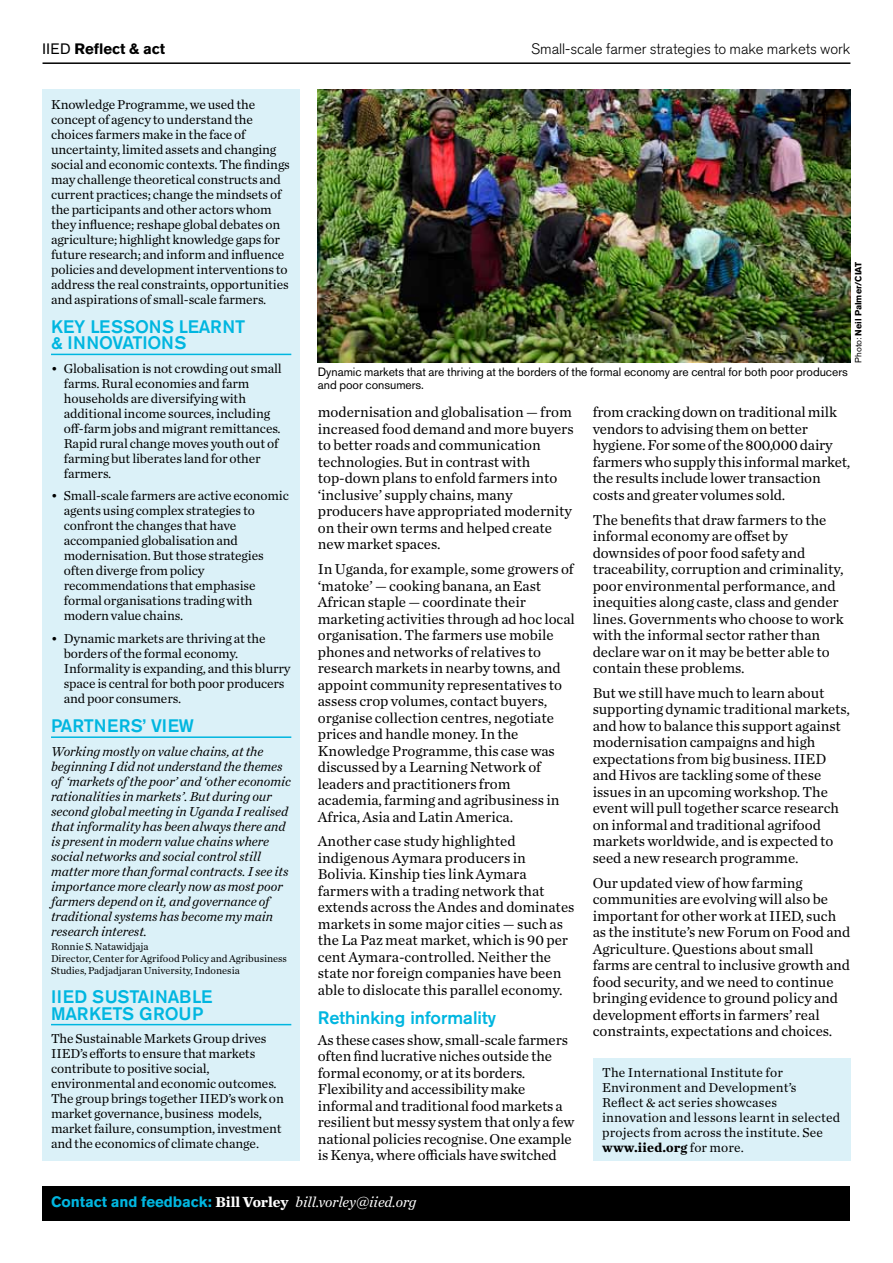
<style>
.page{position:relative;width:893px;height:1263px;background:#fff}
.page>*{position:absolute;margin:0;border:0;box-sizing:border-box;transform-origin:0 0}
.t1{font:500 18px/16.5px "Akzidenz Grotesk BE";color:#00b6e0}
.t2{font:500 18px/16.5px "Akzidenz Grotesk BE";letter-spacing:.03em;color:#00b6e0}
.t3{font:15px/16.5px "Chronicle Text G1";letter-spacing:-.005em;color:#000}
.t4{font:italic 15px "Chronicle Text G1";letter-spacing:-.005em;color:#fff}
.t5{font:300 15px "Akzidenz Grotesk BE";letter-spacing:-.005em;color:#000}
.t6{font:700 15px "Akzidenz Grotesk BE";letter-spacing:-.005em;color:#000}
.t7{font:13.5px/15px "Chronicle Text G1";letter-spacing:-.01em;color:#000}
.t8{font:italic 13.5px/15px "Chronicle Text G1";letter-spacing:-.005em;color:#000}
.t9{font:13.5px/15px "Chronicle Text G1";letter-spacing:.01em;color:#000}
.t10{font:12px/13.5px "Akzidenz Grotesk BE";letter-spacing:-.005em;color:#000}
.t11{font:10.5px/12px "Chronicle Text G1";letter-spacing:-.005em;color:#000}
.t12{font:700 9px "Akzidenz Grotesk BE";letter-spacing:-.005em;color:#000}
.s1{font-weight:400}
.s2{font-weight:700}
.s3{font-family:"Akzidenz Grotesk BE";font-weight:700;font-style:normal;color:#00b6e0}
.s4{font-weight:700;font-style:normal}
</style>
<div class="page">
<div style="left:43px;top:1186px;width:807px;height:34px;background:#000"></div>
<hr style="left:43px;top:62px;width:807px;height:2px;background:#000">
<div style="left:43px;top:89px;width:257px;height:1072px;background:#dbf1f8"></div>
<hr style="left:51px;top:354px;width:240px;height:1px;background:#00b6e0">
<hr style="left:51px;top:736px;width:240px;height:2px;background:#00b6e0">
<hr style="left:51px;top:1024px;width:240px;height:1px;background:#00b6e0">
<div style="left:594px;top:1058px;width:257px;height:103px;background:#dbf1f8"></div>
<img style="left:318px;top:89px;width:532px;height:273px">
<p class="t6" style="left:43px;top:40px;width:124px"><span class="s1">IIED</span> Reflect &amp; act</p>
<p class="t5" style="left:531px;top:40px;width:321px">Small-scale farmer strategies to make markets work</p>
<p class="t7" style="left:51px;top:96px;width:240px">Knowledge Programme, we used the concept of agency to understand the choices farmers make in the face of uncertainty, limited assets and changing social and economic contexts. The findings may challenge theoretical constructs and current practices; change the mindsets of the participants and other actors whom they influence; reshape global debates on agriculture; highlight knowledge gaps for future research; and inform and influence policies and development interventions to address the real constraints, opportunities and aspirations of small-scale farmers.</p>
<p class="t1" style="left:51px;top:318px;width:196px">KEY LESSON S LEARNT &amp; INNOVATIONS</p>
<p class="t7" style="left:64px;top:360px;width:219px;text-indent:-13px">• Globalisation is not crowding out small farms. Rural economies and farm households are diversifying with additional income sources, including off-farm jobs and migrant remittances.<br>Rapid rural change moves youth out of farming but liberates land for other farmers.</p>
<p class="t7" style="left:64px;top:488px;width:227px;text-indent:-13px">• Small-scale farmers are active economic agents using complex strategies to confront the changes that have accompanied globalisation and modernisation. But those strategies often diverge from policy recommendations that emphasise formal organisations trading with modern value chains.</p>
<p class="t7" style="left:64px;top:630px;width:228px;text-indent:-13px">• Dynamic markets are thriving at the borders of the formal economy.<br>Informality is expanding, and this blurry space is central for both poor producers and poor consumers.</p>
<p class="t1" style="left:51px;top:717px;width:144px">PARTN ERS’ VIEW</p>
<p class="t8" style="left:51px;top:743px;width:241px">Working mostly on value chains, at the beginning I did not understand the themes of ‘markets of the poor’ and ‘other economic rationalities in markets’. But during our second global meeting in Uganda I realised that informality has been always there and is present in modern value chains where social networks and social control still matter more than formal contracts. I see its importance more clearly now as most poor farmers depend on it, and governance of traditional systems has become my main research interest.</p>
<p class="t11" style="left:51px;top:940px;width:237px">Ronnie S. Natawidjaja<br>Director, Center for Agrifood Policy and Agribusiness<br>Studies, Padjadjaran University, Indonesia</p>
<p class="t2" style="left:51px;top:988px;width:152px">IIED SUSTAI NABLE<br>MARKETS</p>
<p class="t1" style="left:139px;top:1005px;width:64px">GROUP</p>
<p class="t7" style="left:51px;top:1030px;width:234px">The Sustainable Markets Group drives IIED’s efforts to ensure that markets contribute to positive social, environmental and economic outcomes.<br>The group brings together IIED’s work on market governance, business models, market failure, consumption, investment and the economics of climate change.</p>
<p class="t12" style="left:853px;top:362px;width:102px;rotate:-90deg"><span class="s1">Photo:</span> Neil Palmer/CIAT</p>
<p class="t10" style="left:318px;top:365px;width:532px">Dynamic markets that are thriving at the borders of the formal economy are central for both poor producers and poor consumers.</p>
<p class="t3" style="left:318px;top:403px;width:257px">modernisation and globalisation — from increased food demand and more buyers to better roads and communication technologies. But in contrast with top-down plans to enfold farmers into ‘inclusive’ supply chains, many producers have appropriated modernity on their own terms and helped create new market spaces.</p>
<p class="t3" style="left:318px;top:560px;width:259px">In Uganda, for example, some growers of ‘matoke’ — cooking banana, an East African staple — coordinate their marketing activities through ad hoc local organisation. The farmers use mobile phones and networks of relatives to research markets in nearby towns, and appoint community representatives to assess crop volumes, contact buyers, organise collection centres, negotiate prices and handle money. In the Knowledge Programme, this case was discussed by a Learning Network of leaders and practitioners from academia, farming and agribusiness in Africa, Asia and Latin America.</p>
<p class="t3" style="left:318px;top:832px;width:258px">Another case study highlighted indigenous Aymara producers in Bolivia. Kinship ties link Aymara farmers with a trading network that extends across the Andes and dominates markets in some major cities — such as the La Paz meat market, which is 90 per cent Aymara-controlled. Neither the state nor foreign companies have been able to dislocate this parallel economy.</p>
<p class="t1" style="left:318px;top:1009px;width:180px">RETHINKING INFORMALITY</p>
<p class="t3" style="left:318px;top:1031px;width:258px">As these cases show, small-scale farmers often find lucrative niches outside the formal economy, or at its borders.<br>Flexibility and accessibility make informal and traditional food markets a resilient but messy system that only a few national policies recognise. One example is Kenya, where officials have switched</p>
<p class="t3" style="left:593px;top:403px;width:259px">from cracking down on traditional milk vendors to advising them on better hygiene. For some of the 800,000 dairy farmers who supply this informal market, the results include lower transaction costs and greater volumes sold.</p>
<p class="t3" style="left:593px;top:510px;width:252px">The benefits that draw farmers to the informal economy are offset by downsides of poor food safety and traceability, corruption and criminality, poor environmental performance, and inequities along caste, class and gender lines. Governments who choose to work with the informal sector rather than declare war on it may be better able to contain these problems.</p>
<p class="t3" style="left:593px;top:684px;width:259px">But we still have much to learn about supporting dynamic traditional markets, and how to balance this support against modernisation campaigns and high expectations from big business. IIED and Hivos are tackling some of these issues in an upcoming workshop. The event will pull together scarce research on informal and traditional agrifood markets worldwide, and is expected to seed a new research programme.</p>
<p class="t3" style="left:593px;top:873px;width:259px">Our updated view of how farming communities are evolving will also be important for other work at IIED, such as the institute’s new Forum on Food and Agriculture. Questions about small farms are central to inclusive growth and food security, and we need to continue bringing evidence to ground policy and development efforts in farmers’ real constraints, expectations and choices.</p>
<p class="t9" style="left:602px;top:1065px;width:240px">The International Institute for Environment and Development’s Reflect &amp; act series showcases innovation and lessons learnt in selected projects from across the institute. See <span class="s2">www.iied.org</span> for more.</p>
<p class="t4" style="left:51px;top:1190px;width:367px"><span class="s3">Contact and feedback:</span> <span class="s4">Bill Vorley</span> bill.vorley@iied.org</p>
</div>
